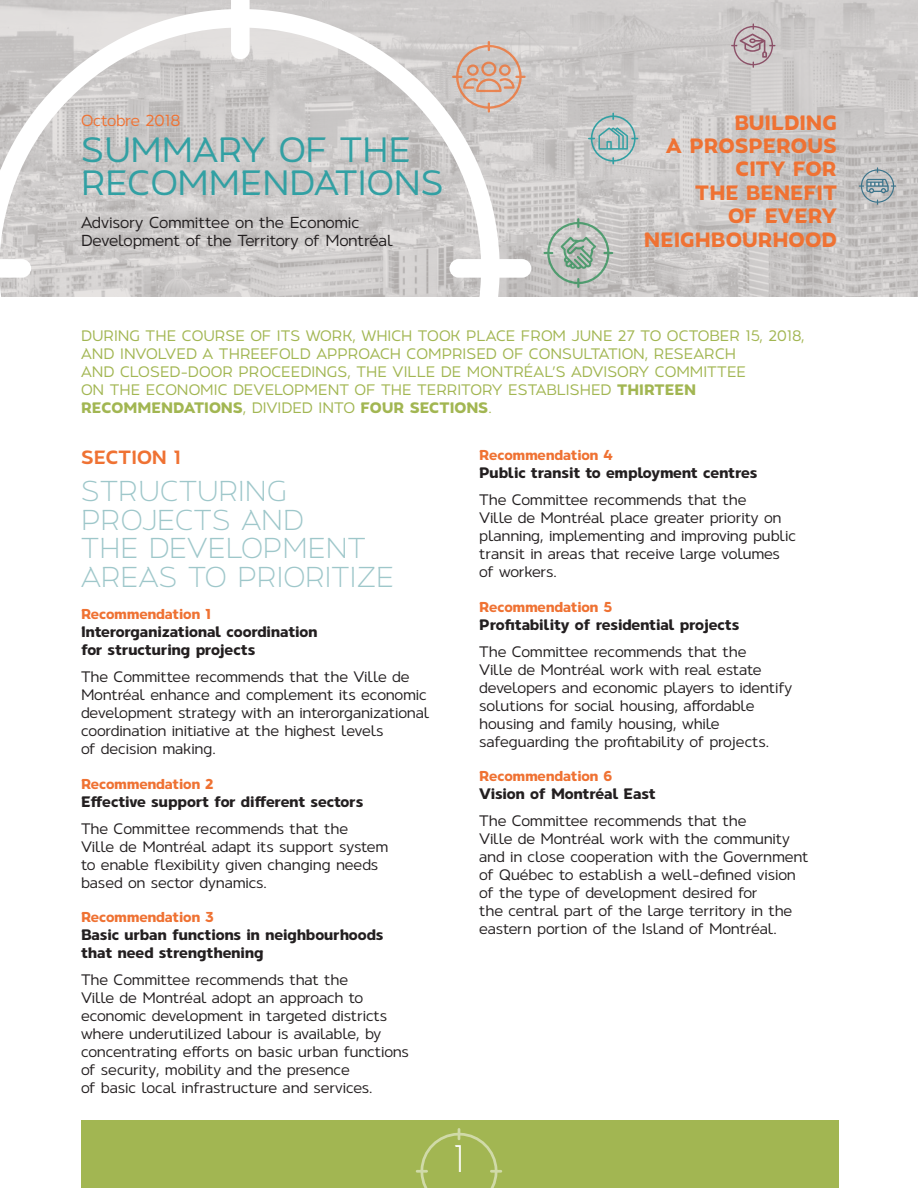
<style>
.page{position:relative;width:918px;height:1188px;background:#fff}
.page>*{position:absolute;margin:0;border:0;box-sizing:border-box;transform-origin:0 0}
.t1{font:300 36px "Rigrok";color:#fff}
.t2{font:33px/33px "Rigrok";letter-spacing:.01em;color:#32a0a3}
.t3{font:300 27px/28.5px "Rigrok";letter-spacing:.01em;color:#9ec7ca}
.t4{font:700 19.5px/23.4px "Rigrok";letter-spacing:.01em;color:#ef7233;text-align:right}
.t5{font:600 18px "Rigrok";letter-spacing:.005em;color:#ef7233}
.t6{font:15px/18px "Rigrok";letter-spacing:-.005em;color:#231f20}
.t7{font:15px "Rigrok";letter-spacing:-.005em;color:#ef7233}
.t8{font:14.25px/18px "Rigrok";color:#231f20}
.t9{font:14.25px/18px "Rigrok";letter-spacing:.005em;color:#a2b652}
.t10{font:700 14.25px/18px "Rigrok";letter-spacing:-.005em;color:#231f20}
.t11{font:700 13.5px "Rigrok";letter-spacing:-.005em;color:#ef7233}
.s1{font-weight:700}
</style>
<div class="page">
<div style="left:81px;top:1120px;width:757px;height:68px;background:#a2b652"></div>
<svg style="left:416px;top:1128px;width:86px;height:60px"></svg>
<svg style="left:531px;top:0;width:387px;height:297px;fill:#ccc9c8"></svg>
<svg style="left:0;top:0;width:531px;height:297px;fill:#cecccb"></svg>
<svg style="left:452px;top:41px;width:74px;height:72px"></svg>
<svg style="left:731px;top:23px;width:44px;height:45px"></svg>
<svg style="left:543px;top:218px;width:70px;height:70px"></svg>
<svg style="left:588px;top:113px;width:50px;height:51px"></svg>
<svg style="left:859px;top:167px;width:37px;height:38px"></svg>
<p class="t7" style="left:81px;top:112px;width:101px">Octobre 2018</p>
<h2 class="t2" style="left:81px;top:134px;width:364px">SUMMARY OF THE<br>RECOMMENDATIONS</h2>
<p class="t6" style="left:81px;top:214px;width:313px">Advisory Committee on the Economic<br>Development of the Territory of Montréal</p>
<h3 class="t4" style="left:644px;top:111px;width:194px">BUILDING<br>A PROSPEROUS<br>CITY FOR<br>THE BENEFIT<br>OF EVERY<br>NEIGHBOURHOOD</h3>
<p class="t9" style="left:81px;top:327px;width:725px">DURING THE COURSE OF ITS WORK, WHICH TOOK PLACE FROM JUNE 27 TO OCTOBER 15, 2018, AND INVOLVED A THREEFOLD APPROACH COMPRISED OF CONSULTATION, RESEARCH<br>AND CLOSED-DOOR PROCEEDINGS, THE VILLE DE MONTRÉAL’S ADVISORY COMMITTEE<br>ON THE ECONOMIC DEVELOPMENT OF THE TERRITORY ESTABLISHED <span class="s1">THIRTEEN RECOMMENDATIONS</span>, DIVIDED INTO <span class="s1">FOUR SECTIONS</span>.</p>
<p class="t5" style="left:81px;top:446px;width:102px">SECTION 1</p>
<h3 class="t3" style="left:81px;top:478px;width:314px">STRUCTURING<br>PROJECTS AND<br>THE DEVELOPMENT<br>AREAS TO PRIORITIZE</h3>
<p class="t11" style="left:81px;top:606px;width:132px">Recommendation 1</p>
<p class="t10" style="left:81px;top:624px;width:238px">Interorganizational coordination for structuring projects</p>
<p class="t8" style="left:81px;top:669px;width:350px">The Committee recommends that the Ville de Montréal enhance and complement its economic development strategy with an interorganizational coordination initiative at the highest levels<br>of decision making.</p>
<p class="t11" style="left:81px;top:776px;width:134px">Recommendation 2</p>
<p class="t10" style="left:81px;top:793px;width:284px">Effective support for different sectors</p>
<p class="t8" style="left:81px;top:820px;width:309px">The Committee recommends that the<br>Ville de Montréal adapt its support system to enable flexibility given changing needs based on sector dynamics.</p>
<p class="t11" style="left:81px;top:909px;width:134px">Recommendation 3</p>
<p class="t10" style="left:81px;top:927px;width:304px">Basic urban functions in neighbourhoods that need strengthening</p>
<p class="t8" style="left:81px;top:972px;width:330px">The Committee recommends that the<br>Ville de Montréal adopt an approach to economic development in targeted districts where underutilized labour is available, by concentrating efforts on basic urban functions of security, mobility and the presence<br>of basic local infrastructure and services.</p>
<p class="t11" style="left:479px;top:447px;width:135px">Recommendation 4</p>
<p class="t10" style="left:479px;top:464px;width:280px">Public transit to employment centres</p>
<p class="t8" style="left:479px;top:492px;width:318px">The Committee recommends that the<br>Ville de Montréal place greater priority on planning, implementing and improving public transit in areas that receive large volumes of workers.</p>
<p class="t11" style="left:479px;top:599px;width:134px">Recommendation 5</p>
<p class="t10" style="left:479px;top:616px;width:262px">Profitability of residential projects</p>
<p class="t8" style="left:479px;top:643px;width:315px">The Committee recommends that the<br>Ville de Montréal work with real estate developers and economic players to identify solutions for social housing, affordable housing and family housing, while safeguarding the profitability of projects.</p>
<p class="t11" style="left:479px;top:768px;width:134px">Recommendation 6</p>
<p class="t10" style="left:479px;top:785px;width:178px">Vision of Montréal East</p>
<p class="t8" style="left:479px;top:813px;width:331px">The Committee recommends that the<br>Ville de Montréal work with the community and in close cooperation with the Government of Québec to establish a well-defined vision of the type of development desired for<br>the central part of the large territory in the eastern portion of the Island of Montréal.</p>
<h1 class="t1" style="left:453px;top:1137px;width:14px">1</h1>
</div>
